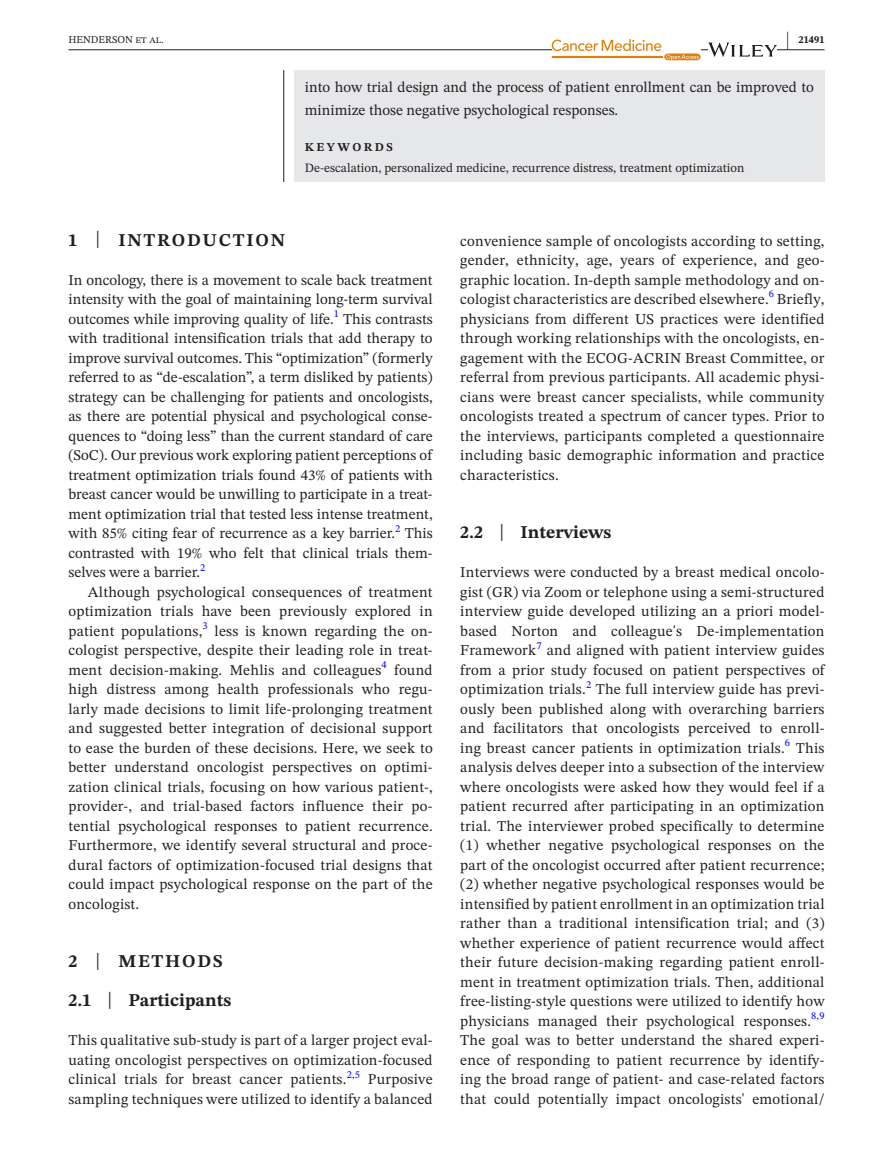
<style>
.page{position:relative;width:893px;height:1174px;background:#fff}
.page>*{position:absolute;margin:0;border:0;box-sizing:border-box;transform-origin:0 0}
.t1{font:700 21px "STIX Two Text";color:#231f20;scale:.42 1}
.t2{font:700 18px/39px "STIX Two Text";color:#231f20}
.t3{font:700 18px "STIX Two Text";letter-spacing:.1em;color:#231f20}
.t4{font:15px/19.5px "STIX Two Text";letter-spacing:.015em;color:#231f20;text-align:justify}
.t5{font:12.75px "STIX Two Text";color:#231f20}
.t6{font:700 12px "STIX Two Text";letter-spacing:.2em;color:#231f20}
.t7{font:10.5px "STIX Two Text";color:#231f20}
.t8{font:10.5px "STIX Two Text";color:#00f}
.t9{font:700 10.5px "STIX Two Text";color:#231f20}
.s1{font-weight:400;font-size:23.7px}
</style>
<div class="page">
<hr style="left:68px;top:49px;width:756px;height:1px;background:#231f20">
<svg style="left:552px;top:39px;width:149px;height:21px"></svg>
<svg style="left:708px;top:43px;width:69px;height:14px"></svg>
<div style="left:294px;top:70px;width:530px;height:112px;background:#e6e7e9"></div>
<hr style="left:283px;top:70px;width:1px;height:112px;background:#231f20">
<h1 class="t1" style="left:787px;top:24px;width:8px">|</h1>
<p class="t7" style="left:68px;top:32px;width:97px">HENDERSON et al.</p>
<p class="t9" style="left:798px;top:32px;width:27px">21491</p>
<p class="t4" style="left:305px;top:76px;width:511px;line-height:22.5px">into how trial design and the process of patient enrollment can be improved to minimize those negative psychological responses.</p>
<p class="t6" style="left:305px;top:138px;width:90px">KEYWORDS</p>
<p class="t5" style="left:305px;top:158px;width:441px">De-escalation, personalized medicine, recurrence distress, treatment optimization</p>
<p class="t3" style="left:68px;top:227px;width:218px">1 <span class="s1">|</span> INTRODUCTION</p>
<p class="t4" style="left:68px;top:270px;width:366px">In oncology, there is a movement to scale back treatment intensity with the goal of maintaining long-term survival outcomes while improving quality of life.</p>
<p class="t8" style="left:334px;top:306px;width:7px">1</p>
<p class="t4" style="left:68px;top:309px;width:366px;text-indent:275px">This contrasts with traditional intensification trials that add therapy to improve survival outcomes. This “optimization” (formerly referred to as “de-escalation”, a term disliked by patients) strategy can be challenging for patients and oncologists, as there are potential physical and psychological conse&shy;quences to “doing less” than the current standard of care (SoC). Our previous work exploring patient perceptions of treatment optimization trials found 43% of patients with breast cancer would be unwilling to participate in a treat&shy;ment optimization trial that tested less intense treatment, with 85% citing fear of recurrence as a key barrier.</p>
<p class="t8" style="left:395px;top:520px;width:7px">2</p>
<p class="t4" style="left:68px;top:523px;width:366px;text-indent:336px">This contrasted with 19% who felt that clinical trials them&shy;selves were a barrier.</p>
<p class="t8" style="left:200px;top:559px;width:7px">2</p>
<p class="t4" style="left:68px;top:582px;width:366px;text-indent:20px">Although psychological consequences of treatment optimization trials have been previously explored in patient populations,</p>
<p class="t8" style="left:203px;top:618px;width:7px">3</p>
<p class="t4" style="left:68px;top:621px;width:366px;text-indent:146px">less is known regarding the on&shy;cologist perspective, despite their leading role in treat&shy;ment decision-making. Mehlis and colleagues</p>
<p class="t8" style="left:382px;top:657px;width:7px">4</p>
<p class="t4" style="left:68px;top:660px;width:366px;text-indent:326px">found high distress among health professionals who regu&shy;larly made decisions to limit life-prolonging treatment and suggested better integration of decisional support to ease the burden of these decisions. Here, we seek to better understand oncologist perspectives on optimi&shy;zation clinical trials, focusing on how various patient-, provider-, and trial-based factors influence their po&shy;tential psychological responses to patient recurrence.<br>Furthermore, we identify several structural and proce&shy;dural factors of optimization-focused trial designs that could impact psychological response on the part of the oncologist.</p>
<p class="t2" style="left:68px;top:942px;width:165px">2 <span class="s1">|</span> METHODS<br>2.1 <span class="s1">|</span> Participants</p>
<p class="t4" style="left:68px;top:1030px;width:366px">This qualitative sub-study is part of a larger project eval&shy;uating oncologist perspectives on optimization-focused clinical trials for breast cancer patients.</p>
<p class="t8" style="left:347px;top:1066px;width:15px">2,5</p>
<p class="t4" style="left:68px;top:1069px;width:366px;text-align:right">Purposive<br>sampling techniques were utilized to identify a balanced</p>
<p class="t4" style="left:460px;top:231px;width:366px">convenience sample of oncologists according to setting, gender, ethnicity, age, years of experience, and geo&shy;graphic location. In-depth sample methodology and on&shy;cologist characteristics are described elsewhere.<sup>6</sup> Briefly, physicians from different US practices were identified through working relationships with the oncologists, en&shy;gagement with the ECOG-ACRIN Breast Committee, or referral from previous participants. All academic physi&shy;cians were breast cancer specialists, while community oncologists treated a spectrum of cancer types. Prior to the interviews, participants completed a questionnaire including basic demographic information and practice characteristics.</p>
<p class="t2" style="left:460px;top:513px;width:153px">2.2 <span class="s1">|</span> Interviews</p>
<p class="t4" style="left:460px;top:562px;width:366px">Interviews were conducted by a breast medical oncolo&shy;gist (GR) via Zoom or telephone using a semi-structured interview guide developed utilizing an a priori model&shy;based Norton and colleague's De-implementation Framework</p>
<p class="t8" style="left:537px;top:637px;width:7px">7</p>
<p class="t4" style="left:460px;top:640px;width:366px;text-indent:87px">and aligned with patient interview guides from a prior study focused on patient perspectives of optimization trials.</p>
<p class="t8" style="left:586px;top:676px;width:7px">2</p>
<p class="t4" style="left:460px;top:679px;width:366px;text-indent:135px">The full interview guide has previ&shy;ously been published along with overarching barriers and facilitators that oncologists perceived to enroll&shy;ing breast cancer patients in optimization trials.</p>
<p class="t8" style="left:785px;top:735px;width:7px">6</p>
<p class="t4" style="left:460px;top:738px;width:366px;text-indent:336px">This analysis delves deeper into a subsection of the interview where oncologists were asked how they would feel if a patient recurred after participating in an optimization trial. The interviewer probed specifically to determine (1) whether negative psychological responses on the part of the oncologist occurred after patient recurrence; (2) whether negative psychological responses would be intensified by patient enrollment in an optimization trial rather than a traditional intensification trial; and (3) whether experience of patient recurrence would affect their future decision-making regarding patient enroll&shy;ment in treatment optimization trials. Then, additional free-listing-style questions were utilized to identify how physicians managed their psychological responses.</p>
<p class="t8" style="left:811px;top:1008px;width:15px">8,9</p>
<p class="t4" style="left:460px;top:1030px;width:366px">The goal was to better understand the shared experi&shy;ence of responding to patient recurrence by identify&shy;ing the broad range of patient- and case-related factors that could potentially impact oncologists' emotional/</p>
</div>
